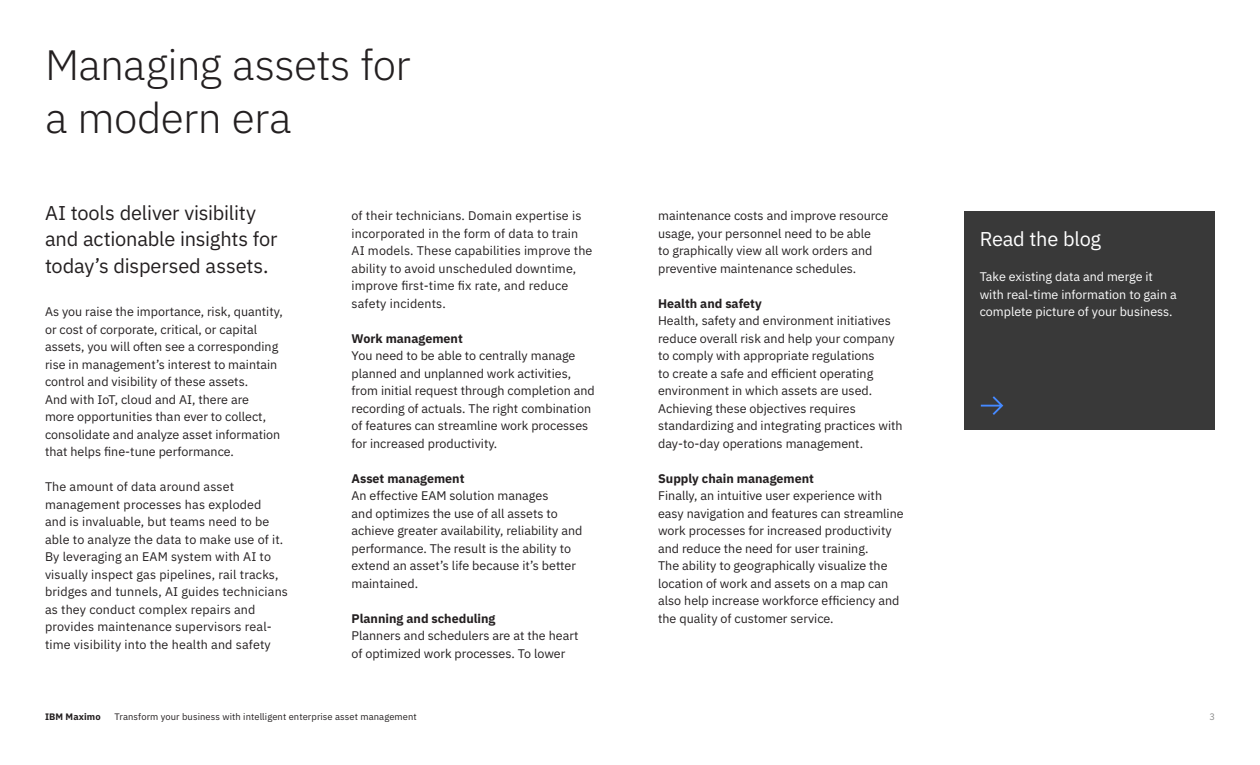
<style>
.page{position:relative;width:1260px;height:765px;background:#fff}
.page>*{position:absolute;margin:0;border:0;box-sizing:border-box;transform-origin:0 0}
.t1{font:300 42.5px/52.5px "IBM Plex Sans";letter-spacing:-.015em;color:#231f20}
.t2{font:20px/26.2px "IBM Plex Sans";letter-spacing:-.01em;color:#231f20}
.t3{font:20px "IBM Plex Sans";letter-spacing:-.015em;color:#fff}
.Body_Copy{font:12.5px/17.5px "IBM Plex Sans";color:#231f20}
.Body_Copy-2{font:12.5px/17.5px "IBM Plex Sans";color:#fff}
.Body_Copy-3{font:700 12.5px "IBM Plex Sans";color:#231f20}
.t4{font:9.38px "IBM Plex Sans";letter-spacing:.01em;color:#231f20}
.t5{font:700 9.38px "IBM Plex Sans";letter-spacing:.01em;color:#231f20}
.t6{font:9.38px "IBM Plex Sans";color:#8d8d8d}
.s1{font-weight:700}
</style>
<div class="page">
<div style="left:965px;top:211px;width:250px;height:219px;background:#393939"></div>
<svg style="left:981px;top:396px;width:22px;height:19px"></svg>
<h1 class="t1" style="left:45px;top:35px;width:367px">Managing assets for a modern era</h1>
<h2 class="t2" style="left:45px;top:198px;width:234px">AI tools deliver visibility and actionable insights for today’s dispersed assets.</h2>
<p class="Body_Copy" style="left:45px;top:302px;width:239px">As you raise the importance, risk, quantity, or cost of corporate, critical, or capital assets, you will often see a corresponding rise in management’s interest to maintain control and visibility of these assets.<br>And with IoT, cloud and AI, there are<br>more opportunities than ever to collect, consolidate and analyze asset information that helps fine-tune performance.</p>
<p class="Body_Copy" style="left:45px;top:477px;width:245px">The amount of data around asset management processes has exploded<br>and is invaluable, but teams need to be able to analyze the data to make use of it.<br>By leveraging an EAM system with AI to visually inspect gas pipelines, rail tracks, bridges and tunnels, AI guides technicians as they conduct complex repairs and provides maintenance supervisors real&shy;time visibility into the health and safety</p>
<p class="Body_Copy" style="left:352px;top:206px;width:242px">of their technicians. Domain expertise is incorporated in the form of data to train AI models. These capabilities improve the ability to avoid unscheduled downtime, improve first-time fix rate, and reduce safety incidents.</p>
<p class="Body_Copy" style="left:352px;top:328px;width:245px"><span class="s1">Work management<br></span>You need to be able to centrally manage planned and unplanned work activities, from initial request through completion and recording of actuals. The right combination of features can streamline work processes for increased productivity.</p>
<p class="Body_Copy-3" style="left:352px;top:468px;width:114px">Asset management</p>
<p class="Body_Copy" style="left:352px;top:486px;width:232px">An effective EAM solution manages<br>and optimizes the use of all assets to achieve greater availability, reliability and performance. The result is the ability to extend an asset’s life because it’s better maintained.</p>
<p class="Body_Copy-3" style="left:352px;top:608px;width:145px">Planning and scheduling</p>
<p class="Body_Copy" style="left:352px;top:626px;width:228px">Planners and schedulers are at the heart of optimized work processes. To lower</p>
<p class="Body_Copy" style="left:658px;top:206px;width:232px">maintenance costs and improve resource usage, your personnel need to be able<br>to graphically view all work orders and preventive maintenance schedules.</p>
<p class="Body_Copy-3" style="left:658px;top:293px;width:105px">Health and safety</p>
<p class="Body_Copy" style="left:658px;top:311px;width:246px">Health, safety and environment initiatives reduce overall risk and help your company to comply with appropriate regulations<br>to create a safe and efficient operating environment in which assets are used.<br>Achieving these objectives requires standardizing and integrating practices with day-to-day operations management.</p>
<p class="Body_Copy-3" style="left:658px;top:468px;width:157px">Supply chain management</p>
<p class="Body_Copy" style="left:658px;top:486px;width:247px">Finally, an intuitive user experience with easy navigation and features can streamline work processes for increased productivity and reduce the need for user training.<br>The ability to geographically visualize the location of work and assets on a map can also help increase workforce efficiency and the quality of customer service.</p>
<h2 class="t3" style="left:980px;top:224px;width:123px">Read the blog</h2>
<p class="Body_Copy-2" style="left:980px;top:267px;width:199px">Take existing data and merge it with real-time information to gain a complete picture of your business.</p>
<p class="t5" style="left:45px;top:709px;width:57px">IBM Maximo</p>
<p class="t4" style="left:115px;top:709px;width:304px">Transform your business with intelligent enterprise asset management</p>
<p class="t6" style="left:1209px;top:709px;width:7px">3</p>
</div>
